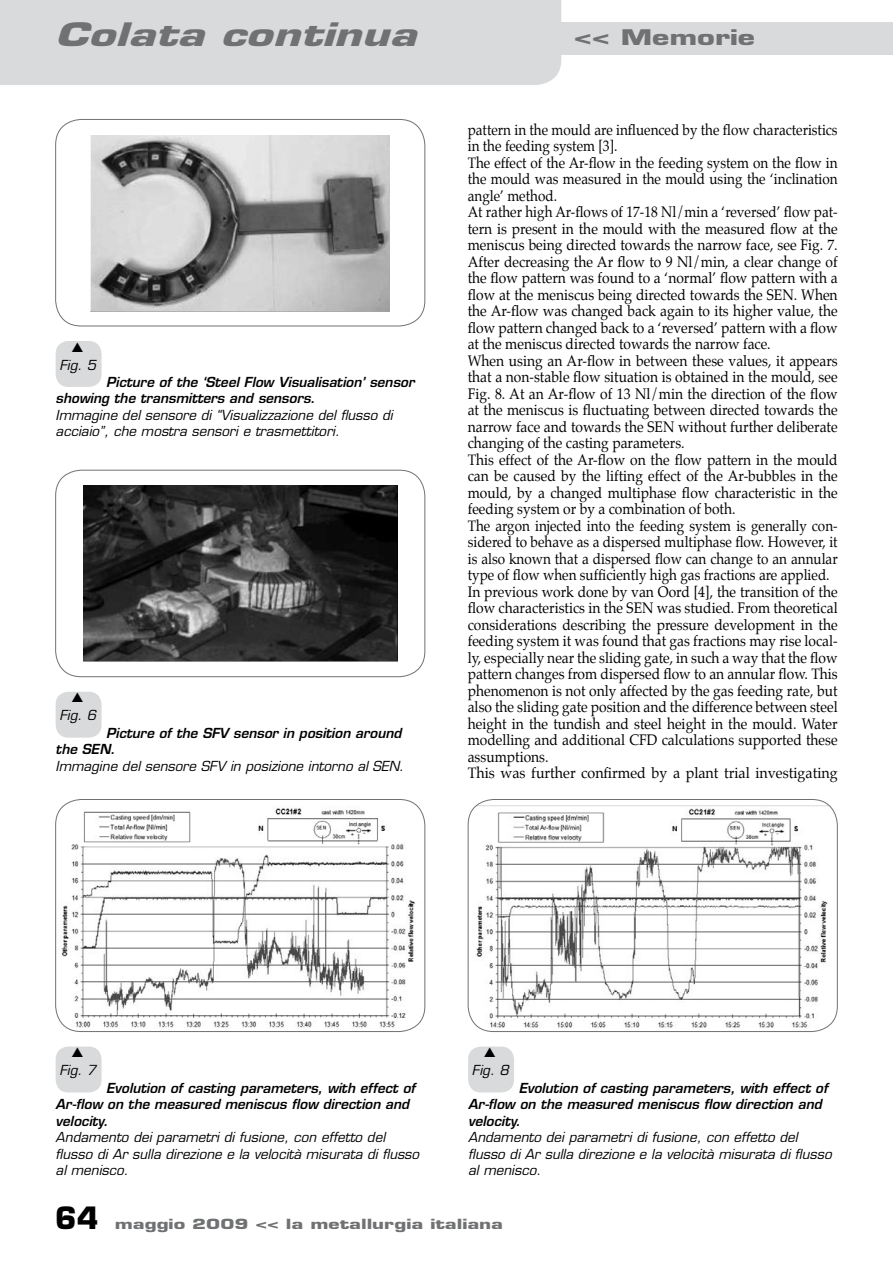
<style>
.page{position:relative;width:893px;height:1263px;background:#fff}
.page>*{position:absolute;margin:0;border:0;box-sizing:border-box;transform-origin:0 0}
.t1{font:italic 700 31.5px "Eurostile";color:#707173;scale:1.43 1}
.t2{font:700 30px "Eurostile";color:#000}
.t3{font:700 21px "Eurostile";color:#707173;scale:1.43 1}
.t4{font:15px/16.5px "Palatino";color:#000;scale:.9 1}
.t5{font:700 13.65px "Eurostile";color:#707173;scale:1.43 1}
.t6{font:italic 13.5px/16.5px "Eurostile";color:#000}
.t7{font:italic 600 13.5px/16.5px "Eurostile";color:#000}
</style>
<div class="page">
<div style="left:0;top:22px;width:893px;height:33px;background:#d9dadb"></div>
<div style="left:0;top:0;width:561px;height:85px;background:#d9dadb"></div>
<img style="left:91px;top:135px;width:299px;height:176px">
<div style="left:55px;top:119px;width:370px;height:207px;border:1px solid #707173;border-radius:26px"></div>
<div style="left:56px;top:341px;width:46px;height:46px;background:#d9dadb;border-radius:13px"></div>
<img style="left:84px;top:485px;width:313px;height:176px">
<div style="left:55px;top:470px;width:370px;height:207px;border:1px solid #707173;border-radius:26px"></div>
<div style="left:56px;top:692px;width:46px;height:46px;background:#d9dadb;border-radius:13px"></div>
<img style="left:56px;top:805px;width:369px;height:225px">
<div style="left:55px;top:799px;width:370px;height:233px;border:1px solid #707173;border-radius:26px"></div>
<div style="left:56px;top:1046px;width:46px;height:46px;background:#d9dadb;border-radius:13px"></div>
<img style="left:468px;top:805px;width:369px;height:225px">
<div style="left:468px;top:799px;width:370px;height:233px;border:1px solid #707173;border-radius:26px"></div>
<div style="left:468px;top:1046px;width:46px;height:46px;background:#d9dadb;border-radius:13px"></div>
<h1 class="t1" style="left:55px;top:15px;width:254px">Colata continua</h1>
<h3 class="t3" style="left:574px;top:25px;width:128px">&lt;&lt; Memorie</h3>
<p class="t6" style="left:59px;top:357px;width:38px">Fig. 5</p>
<p class="t7" style="left:56px;top:374px;width:360px;text-indent:51px">Picture of the ‘Steel Flow Visualisation’ sensor showing the transmitters and sensors.</p>
<p class="t6" style="left:56px;top:407px;width:339px">Immagine del sensore di “Visualizzazione del flusso di acciaio”, che mostra sensori e trasmettitori.</p>
<p class="t6" style="left:59px;top:707px;width:38px">Fig. 6</p>
<p class="t7" style="left:56px;top:724px;width:347px;text-indent:51px">Picture of the SFV sensor in position around the SEN.</p>
<p class="t6" style="left:56px;top:757px;width:350px">Immagine del sensore SFV in posizione intorno al SEN.</p>
<p class="t4" style="left:468px;top:121px;width:413px">pattern in the mould are influenced by the flow characteristics in the feeding system [3].<br>The effect of the Ar-flow in the feeding system on the flow in the mould was measured in the mould using the ‘inclination angle’ method.<br>At rather high Ar-flows of 17-18 Nl/min a ‘reversed’ flow pat&shy;tern is present in the mould with the measured flow at the meniscus being directed towards the narrow face, see Fig. 7.<br>After decreasing the Ar flow to 9 Nl/min, a clear change of the flow pattern was found to a ‘normal’ flow pattern with a flow at the meniscus being directed towards the SEN. When the Ar-flow was changed back again to its higher value, the flow pattern changed back to a ‘reversed’ pattern with a flow at the meniscus directed towards the narrow face.<br>When using an Ar-flow in between these values, it appears that a non-stable flow situation is obtained in the mould, see Fig. 8. At an Ar-flow of 13 Nl/min the direction of the flow at the meniscus is fluctuating between directed towards the narrow face and towards the SEN without further deliberate changing of the casting parameters.<br>This effect of the Ar-flow on the flow pattern in the mould can be caused by the lifting effect of the Ar-bubbles in the mould, by a changed multiphase flow characteristic in the feeding system or by a combination of both.<br>The argon injected into the feeding system is generally con&shy;sidered to behave as a dispersed multiphase flow. However, it is also known that a dispersed flow can change to an annular type of flow when sufficiently high gas fractions are applied.<br>In previous work done by van Oord [4], the transition of the flow characteristics in the SEN was studied. From theoretical considerations describing the pressure development in the feeding system it was found that gas fractions may rise local&shy;ly, especially near the sliding gate, in such a way that the flow pattern changes from dispersed flow to an annular flow. This phenomenon is not only affected by the gas feeding rate, but also the sliding gate position and the difference between steel height in the tundish and steel height in the mould. Water modelling and additional CFD calculations supported these assumptions.<br>This was further confirmed by a plant trial investigating</p>
<p class="t6" style="left:59px;top:1062px;width:38px">Fig. 7</p>
<p class="t7" style="left:56px;top:1079px;width:361px;text-indent:51px">Evolution of casting parameters, with effect of<br>Ar-flow on the measured meniscus flow direction and velocity.</p>
<p class="t6" style="left:56px;top:1129px;width:365px">Andamento dei parametri di fusione, con effetto del flusso di Ar sulla direzione e la velocità misurata di flusso al menisco.</p>
<p class="t6" style="left:472px;top:1062px;width:38px">Fig. 8</p>
<p class="t7" style="left:468px;top:1079px;width:361px;text-indent:51px">Evolution of casting parameters, with effect of<br>Ar-flow on the measured meniscus flow direction and velocity.</p>
<p class="t6" style="left:468px;top:1129px;width:365px">Andamento dei parametri di fusione, con effetto del flusso di Ar sulla direzione e la velocità misurata di flusso al menisco.</p>
<h2 class="t2" style="left:55px;top:1199px;width:45px">64</h2>
<p class="t5" style="left:115px;top:1215px;width:273px">maggio 2009 &lt;&lt; la metallurgia italiana</p>
</div>
